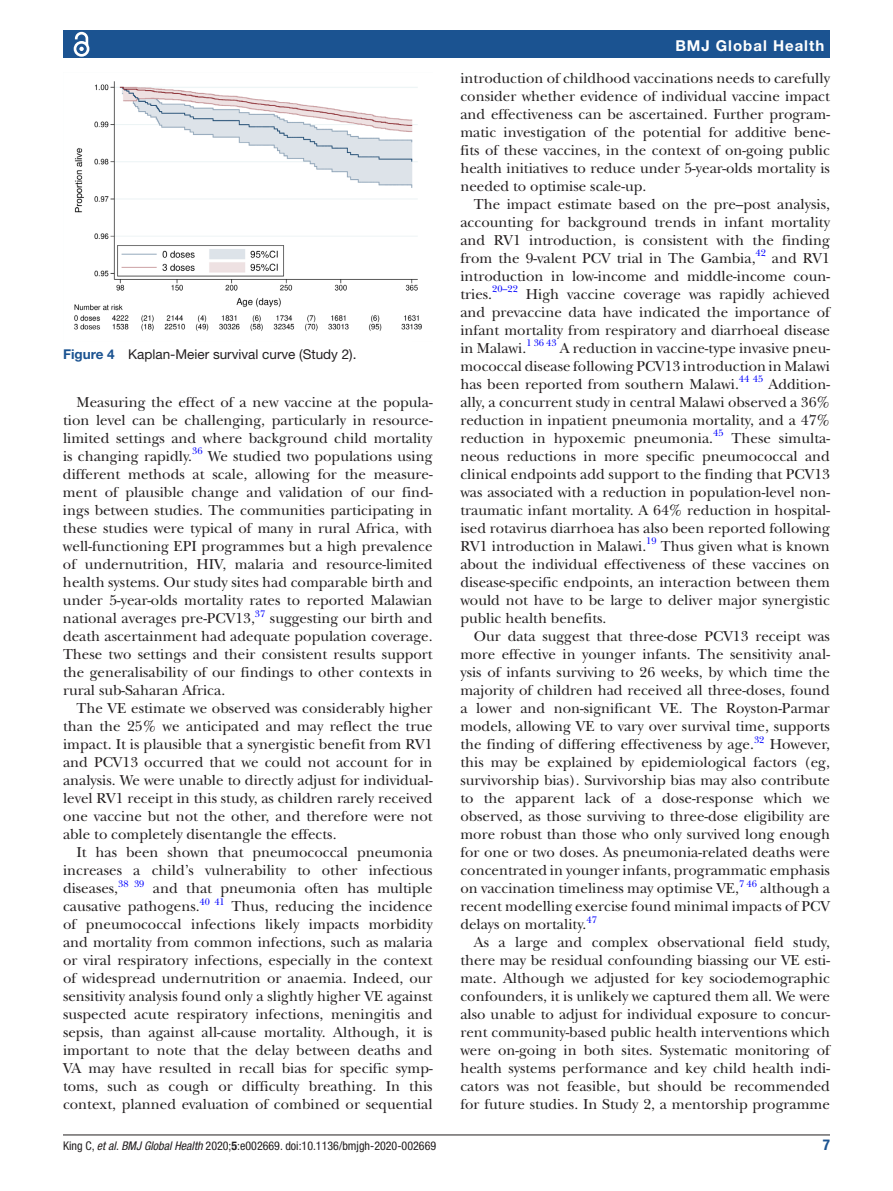
<style>
.page{position:relative;width:893px;height:1191px;background:#fff}
.page>*{position:absolute;margin:0;border:0;box-sizing:border-box;transform-origin:0 0}
.t1{font:15px/18px "New Baskerville";color:#231f20;text-align:justify}
.t2{font:700 15px "Helvetica Neue LT Std";letter-spacing:.065em;color:#fff}
.t3{font:700 condensed 15px "Helvetica Neue LT Std";color:#1b5391}
.t4{font:13.5px "Helvetica Neue LT Std";color:#231f20}
.t5{font:condensed 12px "Helvetica Neue LT Std";color:#231f20}
.t6{font:9.9px "New Baskerville";color:#00f}
.s1{font-weight:700;color:#1b5391}
.s2{font-style:italic}
.s3{font-weight:700}
</style>
<div class="page">
<hr style="left:63px;top:1134px;width:767px;height:1px;background:#231f20">
<div style="left:63px;top:31px;width:767px;height:27px;background:#1b5391"></div>
<svg style="left:73px;top:31px;width:17px;height:26px"></svg>
<img style="left:74px;top:81px;width:348px;height:250px">
<p class="t4" style="left:63px;top:346px;width:295px"><span class="s1">Figure 4</span> Kaplan-Meier survival curve (Study 2).</p>
<p class="t1" style="left:63px;top:393px;width:371px;text-indent:14px">Measuring the effect of a new vaccine at the popula&shy;tion level can be challenging, particularly in resource&shy;limited settings and where background child mortality is changing rapidly.</p>
<p class="t6" style="left:192px;top:445px;width:12px">36</p>
<p class="t1" style="left:63px;top:447px;width:371px;text-indent:145px">We studied two populations using different methods at scale, allowing for the measure&shy;ment of plausible change and validation of our find&shy;ings between studies. The communities participating in these studies were typical of many in rural Africa, with well-functioning EPI programmes but a high prevalence of undernutrition, HIV, malaria and resource-limited health systems. Our study sites had comparable birth and under 5-year-olds mortality rates to reported Malawian national averages pre-PCV13,</p>
<p class="t6" style="left:255px;top:607px;width:12px">37</p>
<p class="t1" style="left:63px;top:609px;width:371px;text-indent:207px">suggesting our birth and death ascertainment had adequate population coverage.<br>These two settings and their consistent results support the generalisability of our findings to other contexts in rural sub-Saharan Africa.</p>
<p class="t1" style="left:63px;top:699px;width:371px;text-indent:14px">The VE estimate we observed was considerably higher than the 25% we anticipated and may reflect the true impact. It is plausible that a synergistic benefit from RV1 and PCV13 occurred that we could not account for in analysis. We were unable to directly adjust for individual&shy;level RV1 receipt in this study, as children rarely received one vaccine but not the other, and therefore were not able to completely disentangle the effects.</p>
<p class="t1" style="left:63px;top:843px;width:371px;text-indent:14px">It has been shown that pneumococcal pneumonia increases a child’s vulnerability to other infectious diseases,</p>
<p class="t6" style="left:118px;top:877px;width:28px">38 39</p>
<p class="t1" style="left:63px;top:879px;width:371px;text-indent:90px">and that pneumonia often has multiple causative pathogens.</p>
<p class="t6" style="left:200px;top:895px;width:27px">40 41</p>
<p class="t1" style="left:63px;top:897px;width:371px;text-indent:169px">Thus, reducing the incidence of pneumococcal infections likely impacts morbidity and mortality from common infections, such as malaria or viral respiratory infections, especially in the context of widespread undernutrition or anaemia. Indeed, our sensitivity analysis found only a slightly higher VE against suspected acute respiratory infections, meningitis and sepsis, than against all-cause mortality. Although, it is important to note that the delay between deaths and VA may have resulted in recall bias for specific symp&shy;toms, such as cough or difficulty breathing. In this context, planned evaluation of combined or sequential</p>
<p class="t2" style="left:675px;top:36px;width:150px">BMJ Global Health</p>
<p class="t1" style="left:460px;top:69px;width:371px">introduction of childhood vaccinations needs to carefully consider whether evidence of individual vaccine impact and effectiveness can be ascertained. Further program&shy;matic investigation of the potential for additive bene&shy;fits of these vaccines, in the context of on-going public health initiatives to reduce under 5-year-olds mortality is needed to optimise scale-up.</p>
<p class="t1" style="left:460px;top:195px;width:371px;text-indent:14px">The impact estimate based on the pre–post analysis, accounting for background trends in infant mortality and RV1 introduction, is consistent with the finding from the 9-valent PCV trial in The Gambia,<sup>42</sup> and RV1 introduction in low-income and middle-income coun&shy;tries.</p>
<p class="t6" style="left:492px;top:283px;width:27px">20–22</p>
<p class="t1" style="left:460px;top:285px;width:371px;text-indent:66px">High vaccine coverage was rapidly achieved and prevaccine data have indicated the importance of infant mortality from respiratory and diarrhoeal disease in Malawi.</p>
<p class="t6" style="left:526px;top:337px;width:32px">1 36 43</p>
<p class="t1" style="left:460px;top:339px;width:371px;text-indent:99px">A reduction in vaccine-type invasive pneu&shy;mococcal disease following PCV13 introduction in Malawi has been reported from southern Malawi.</p>
<p class="t6" style="left:739px;top:373px;width:26px">44 45</p>
<p class="t1" style="left:460px;top:375px;width:371px;text-indent:308px">Addition&shy;ally, a concurrent study in central Malawi observed a 36% reduction in inpatient pneumonia mortality, and a 47% reduction in hypoxemic pneumonia.<sup>45</sup></p>
<p class="t1" style="left:460px;top:429px;width:371px;text-indent:271px">These simulta&shy;neous reductions in more specific pneumococcal and clinical endpoints add support to the finding that PCV13 was associated with a reduction in population-level non&shy;traumatic infant mortality. A 64% reduction in hospital&shy;ised rotavirus diarrhoea has also been reported following RV1 introduction in Malawi.</p>
<p class="t6" style="left:646px;top:535px;width:12px">19</p>
<p class="t1" style="left:460px;top:537px;width:371px;text-indent:201px">Thus given what is known about the individual effectiveness of these vaccines on disease-specific endpoints, an interaction between them would not have to be large to deliver major synergistic public health benefits.</p>
<p class="t1" style="left:460px;top:627px;width:371px;text-indent:14px">Our data suggest that three-dose PCV13 receipt was more effective in younger infants. The sensitivity anal&shy;ysis of infants surviving to 26 weeks, by which time the majority of children had received all three-doses, found a lower and non-significant VE. The Royston-Parmar models, allowing VE to vary over survival time, supports the finding of differing effectiveness by age.<sup>32</sup> However, this may be explained by epidemiological factors (eg, survivorship bias). Survivorship bias may also contribute to the apparent lack of a dose-response which we observed, as those surviving to three-dose eligibility are more robust than those who only survived long enough for one or two doses. As pneumonia-related deaths were concentrated in younger infants, programmatic emphasis on vaccination timeliness may optimise VE,</p>
<p class="t6" style="left:739px;top:877px;width:19px">7 46</p>
<p class="t1" style="left:460px;top:879px;width:371px;text-indent:300px">although a recent modelling exercise found minimal impacts of PCV delays on mortality.</p>
<p class="t6" style="left:586px;top:913px;width:12px">47</p>
<p class="t1" style="left:460px;top:933px;width:371px;text-indent:14px">As a large and complex observational field study, there may be residual confounding biassing our VE esti&shy;mate. Although we adjusted for key sociodemographic confounders, it is unlikely we captured them all. We were also unable to adjust for individual exposure to concur&shy;rent community-based public health interventions which were on-going in both sites. Systematic monitoring of health systems performance and key child health indi&shy;cators was not feasible, but should be recommended for future studies. In Study 2, a mentorship programme</p>
<p class="t5" style="left:63px;top:1138px;width:375px">King C, <span class="s2">et al</span>. <span class="s2">BMJ Global Health</span> 2020;<span class="s3">5</span>:e002669. doi:10.1136/bmjgh-2020-002669</p>
<p class="t3" style="left:823px;top:1135px;width:9px">7</p>
</div>
